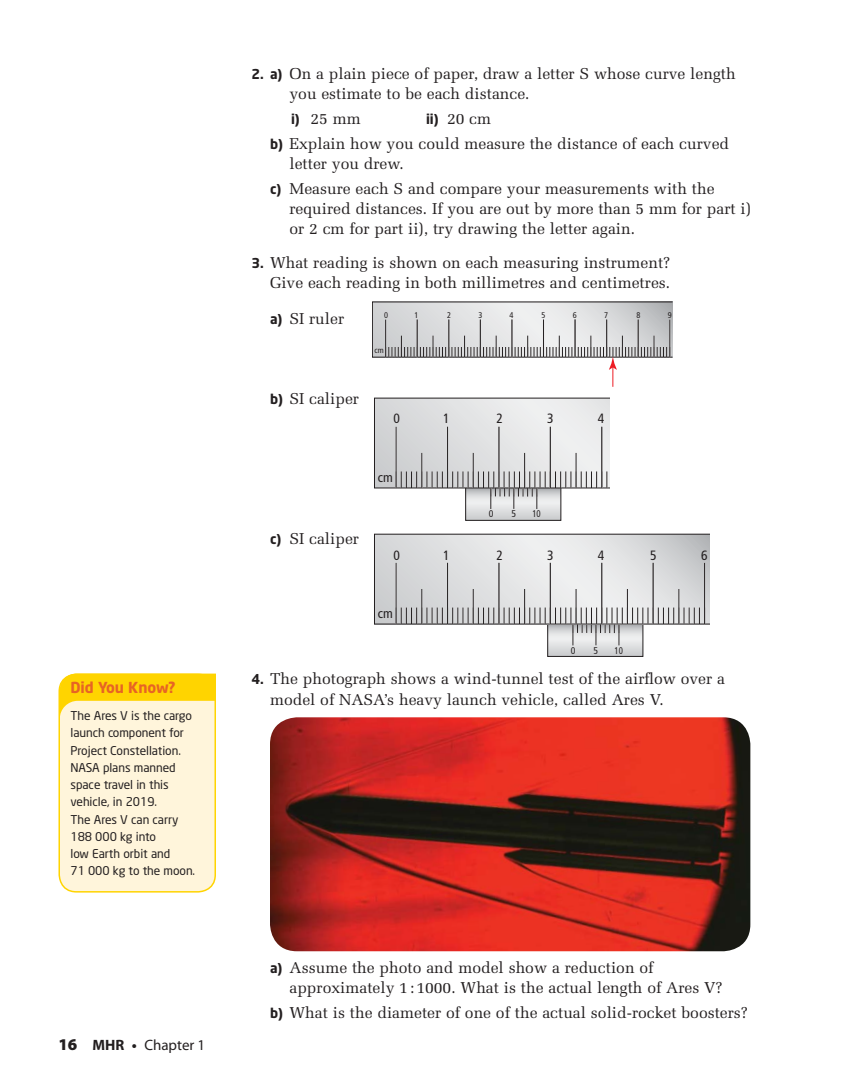
<style>
.page{position:relative;width:855px;height:1071px;background:#fff}
.page>*{position:absolute;margin:0;border:0;box-sizing:border-box;transform-origin:0 0}
.t1{font:15.75px/20.2px "Melior LT Std";color:#231f20}
.t2{font:15px "Myriad Pro";color:#231f20}
.t3{font:700 15px "Neo Sans";letter-spacing:-.005em;color:#e76425}
.t4{font:condensed 13.5px "Frutiger";color:#231f20}
.t5{font:12px/17.2px "Neo Sans";letter-spacing:-.005em;color:#231f20}
.t6{font:condensed 9.75px "Frutiger";color:#231f20}
.t7{font:condensed 9.75px "Frutiger";color:#231f20;scale:.9 1}
.t8{font:condensed 8.25px "Frutiger";color:#231f20}
.s1{font-weight:900;font-size:16.5px}
.s2{font-weight:700}
.s3{font-family:"Neo Sans";font-weight:700;font-size:13.5px}
</style>
<div class="page">
<svg style="left:374px;top:304px;width:297px;height:52px;background:#dadcdd"></svg>
<hr style="left:480px;top:320px;width:1px;height:37px;background:#231f20">
<hr style="left:512px;top:320px;width:1px;height:37px;background:#231f20">
<hr style="left:543px;top:320px;width:1px;height:37px;background:#231f20">
<hr style="left:575px;top:320px;width:1px;height:37px;background:#231f20">
<hr style="left:606px;top:320px;width:1px;height:37px;background:#231f20">
<hr style="left:638px;top:320px;width:1px;height:37px;background:#231f20">
<hr style="left:669px;top:320px;width:1px;height:37px;background:#231f20">
<hr style="left:385px;top:320px;width:1px;height:37px;background:#231f20">
<hr style="left:417px;top:320px;width:1px;height:37px;background:#231f20">
<hr style="left:448px;top:320px;width:1px;height:37px;background:#231f20">
<svg style="left:385px;top:336px;width:285px;height:51px"></svg>
<div style="left:466px;top:488px;width:95px;height:32px;background:#d6d7d9"></div>
<div style="left:465px;top:488px;width:96px;height:33px;border:1px solid #231f20"></div>
<svg style="left:374px;top:398px;width:236px;height:111px"></svg>
<div style="left:548px;top:624px;width:95px;height:32px;background:#d5d7d8"></div>
<div style="left:547px;top:624px;width:96px;height:33px;border:1px solid #231f20"></div>
<svg style="left:374px;top:534px;width:336px;height:111px"></svg>
<img style="left:270px;top:717px;width:480px;height:234px;border-radius:27px">
<div style="left:59px;top:674px;width:156px;height:218px;background:#fff5db;border-radius:17px"></div>
<div style="left:58px;top:674px;width:158px;height:219px;border:2px solid #ffd400;border-radius:17px"></div>
<svg style="left:60px;top:674px;width:156px;height:45px"></svg>
<p class="t3" style="left:70px;top:681px;width:107px">Did You Know?</p>
<p class="t5" style="left:70px;top:708px;width:126px">The Ares V is the cargo launch component for<br>Project Constellation.<br>NASA plans manned space travel in this vehicle, in 2019.<br>The Ares V can carry<br>188 000 kg into<br>low Earth orbit and<br>71 000 kg to the moon.</p>
<p class="t2" style="left:58px;top:1040px;width:148px"><span class="s1">16</span> <span class="s2">MHR •</span> Chapter 1</p>
<p class="t1" style="left:290px;top:64px;width:448px;text-indent:-38px"><span class="s3">2. a)</span> On a plain piece of paper, draw a letter S whose curve length you estimate to be each distance.</p>
<p class="t1" style="left:291px;top:109px;width:71px"><span class="s3">i)</span> 25 mm</p>
<p class="t1" style="left:270px;top:107px;width:461px;line-height:24.8px;text-indent:156px"><span class="s3">ii)</span> 20 cm<br><span class="s3">b)</span> Explain how you could measure the distance of each curved</p>
<p class="t1" style="left:270px;top:152px;width:446px;line-height:24.8px;text-indent:20px">letter you drew.<br><span class="s3">c)</span> Measure each S and compare your measurements with the</p>
<p class="t1" style="left:290px;top:199px;width:463px">required distances. If you are out by more than 5 mm for part i) or 2 cm for part ii), try drawing the letter again.</p>
<p class="t1" style="left:252px;top:253px;width:420px;text-align:right"><span class="s3">3.</span> What reading is shown on each measuring instrument?<br>Give each reading in both millimetres and centimetres.</p>
<p class="t1" style="left:270px;top:309px;width:76px"><span class="s3">a)</span> SI ruler</p>
<p class="t8" style="left:384px;top:311px;width:5px">0</p>
<p class="t8" style="left:374px;top:347px;width:11px">cm</p>
<p class="t8" style="left:415px;top:311px;width:5px">1</p>
<p class="t8" style="left:447px;top:311px;width:5px">2</p>
<p class="t8" style="left:478px;top:311px;width:5px">3</p>
<p class="t8" style="left:510px;top:311px;width:5px">4</p>
<p class="t8" style="left:542px;top:311px;width:5px">5</p>
<p class="t8" style="left:573px;top:311px;width:5px">6</p>
<p class="t8" style="left:604px;top:311px;width:5px">7</p>
<p class="t8" style="left:636px;top:311px;width:5px">8</p>
<p class="t8" style="left:668px;top:311px;width:5px">9</p>
<p class="t1" style="left:270px;top:389px;width:91px"><span class="s3">b)</span> SI caliper</p>
<p class="t4" style="left:394px;top:413px;width:8px">0</p>
<p class="t4" style="left:378px;top:471px;width:16px">cm</p>
<p class="t1" style="left:270px;top:529px;width:91px"><span class="s3">c)</span> SI caliper</p>
<p class="t4" style="left:394px;top:549px;width:8px">0</p>
<p class="t4" style="left:378px;top:607px;width:16px">cm</p>
<p class="t4" style="left:443px;top:413px;width:8px">1</p>
<p class="t4" style="left:496px;top:413px;width:8px">2</p>
<p class="t4" style="left:547px;top:413px;width:8px">3</p>
<p class="t4" style="left:598px;top:413px;width:8px">4</p>
<p class="t6" style="left:489px;top:510px;width:6px">0</p>
<p class="t6" style="left:511px;top:510px;width:6px">5</p>
<p class="t7" style="left:532px;top:510px;width:11px">10</p>
<p class="t4" style="left:443px;top:549px;width:8px">1</p>
<p class="t4" style="left:496px;top:549px;width:8px">2</p>
<p class="t4" style="left:547px;top:549px;width:8px">3</p>
<p class="t4" style="left:598px;top:549px;width:8px">4</p>
<p class="t4" style="left:650px;top:549px;width:8px">5</p>
<p class="t4" style="left:701px;top:549px;width:8px">6</p>
<p class="t6" style="left:571px;top:646px;width:6px">0</p>
<p class="t6" style="left:593px;top:646px;width:6px">5</p>
<p class="t7" style="left:614px;top:646px;width:11px">10</p>
<p class="t1" style="left:270px;top:670px;width:456px;text-indent:-18px"><span class="s3">4.</span> The photograph shows a wind-tunnel test of the airflow over a model of NASA’s heavy launch vehicle, called Ares V.</p>
<p class="t1" style="left:290px;top:958px;width:435px;text-indent:-20px"><span class="s3">a)</span> Assume the photo and model show a reduction of approximately 1 : 1000. What is the actual length of Ares V?</p>
<p class="t1" style="left:270px;top:1003px;width:479px"><span class="s3">b)</span> What is the diameter of one of the actual solid-rocket boosters?</p>
</div>
